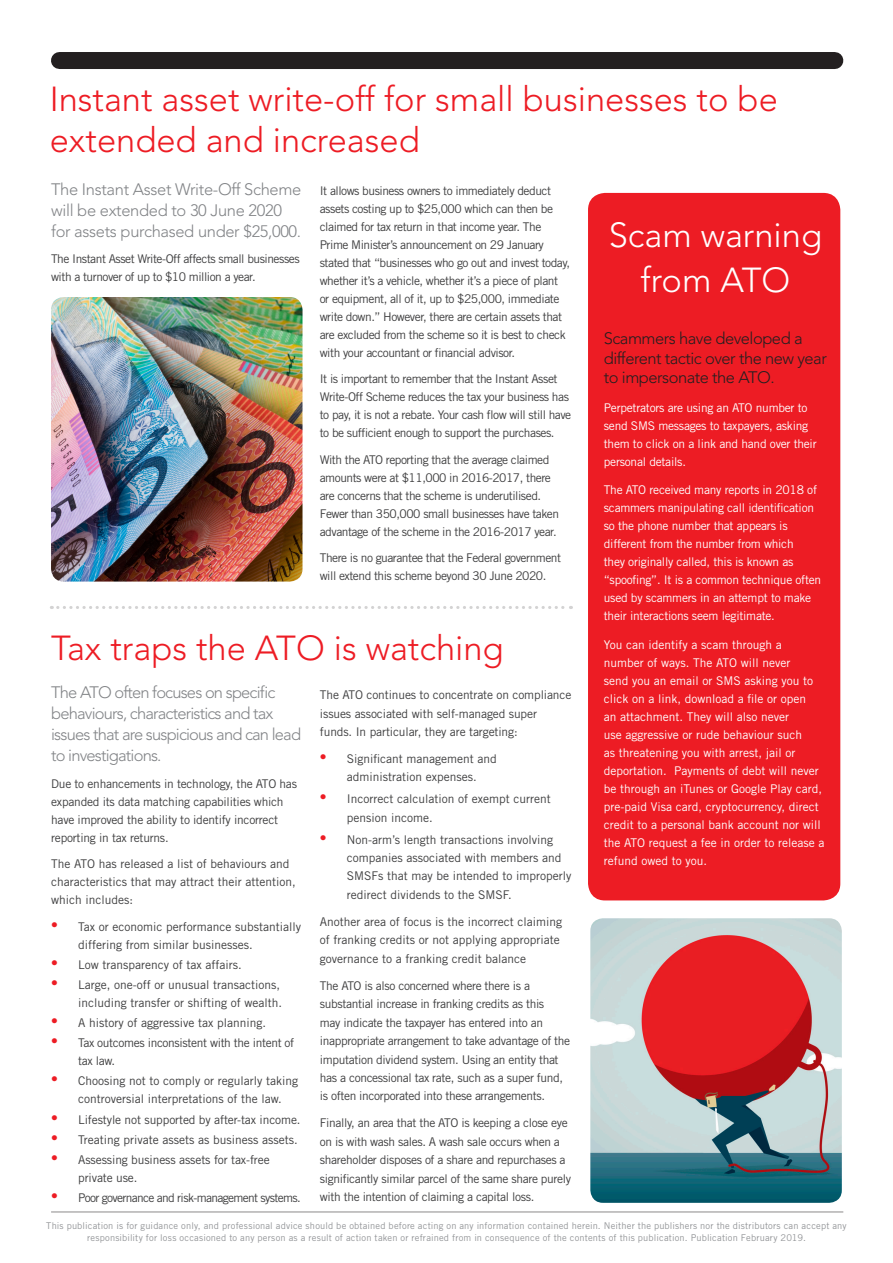
<style>
.page{position:relative;width:893px;height:1263px;background:#fff}
.page>*{position:absolute;margin:0;border:0;box-sizing:border-box;transform-origin:0 0}
.Body_Text{font:300 34.5px/41.4px "Avenir LT Std";color:#ed1c24}
.t1{font:300 34.5px/45px "Avenir LT Std";color:#fff;text-align:center}
.t2{font:300 16.5px/21px "Avenir LT Std";letter-spacing:-.05em;color:#828487}
.t3{font:300 16.5px/21px "Avenir LT Std";letter-spacing:-.02em;color:#828487}
.t4{font:300 16.5px/19.5px "Avenir LT Std";letter-spacing:-.03em;color:#231f20}
.Body_Text-2{font:12px/18px "Trade Gothic LT Std";letter-spacing:-.03em;color:#3e3e3f}
.Body_Text-3{font:12px/18.5px "Trade Gothic LT Std";color:#3e3e3f}
.Body_Text-4{font:12px/18px "Trade Gothic LT Std";color:#fff}
.Body_Text-5{font:12px/18px "Trade Gothic LT Std";letter-spacing:-.02em;color:#fff}
.Body_Text-6{font:12px/18.5px "Trade Gothic LT Std";letter-spacing:-.01em;color:#3e3e3f}
.Body_Text-7{font:12px "Trade Gothic LT Std";letter-spacing:-.055em;color:#3e3e3f}
.t5{font:9.3px/12px "Trade Gothic LT Std";letter-spacing:.02em;color:#939598;text-align:center}
.s1{font-family:"Myriad Pro";font-size:24px;color:#ed1c24}
</style>
<div class="page">
<div style="left:588px;top:193px;width:252px;height:707px;background:#ed1c24;border-radius:17px"></div>
<hr style="left:51px;top:1211px;width:792px;height:1px;background:#231f20">
<img style="left:51px;top:297px;width:251px;height:285px">
<img style="left:590px;top:918px;width:252px;height:285px">
<svg style="left:58px;top:606px;width:513px;height:3px"></svg>
<div style="left:59px;top:52px;width:776px;height:17px;background:#231f20"></div>
<p class="Body_Text" style="left:50px;top:79px;width:730px">Instant asset write-off for small businesses to be extended and increased</p>
<p class="t3" style="left:51px;top:179px;width:252px">The Instant Asset Write-Off Scheme will be extended to 30 June 2020 for assets purchased under $25,000.</p>
<p class="Body_Text-2" style="left:51px;top:250px;width:250px">The Instant Asset Write-Off affects small businesses with a turnover of up to $10 million a year.</p>
<p class="Body_Text-2" style="left:320px;top:181px;width:252px">It allows business owners to immediately deduct assets costing up to $25,000 which can then be claimed for tax return in that income year. The Prime Minister’s announcement on 29 January stated that “businesses who go out and invest today, whether it’s a vehicle, whether it’s a piece of plant or equipment, all of it, up to $25,000, immediate write down.” However, there are certain assets that are excluded from the scheme so it is best to check with your accountant or financial advisor.</p>
<p class="Body_Text-2" style="left:320px;top:370px;width:253px">It is important to remember that the Instant Asset Write-Off Scheme reduces the tax your business has to pay, it is not a rebate. Your cash flow will still have to be sufficient enough to support the purchases.</p>
<p class="Body_Text-2" style="left:320px;top:450px;width:241px">With the ATO reporting that the average claimed amounts were at $11,000 in 2016-2017, there are concerns that the scheme is underutilised.<br>Fewer than 350,000 small businesses have taken advantage of the scheme in the 2016-2017 year.</p>
<p class="Body_Text-2" style="left:320px;top:549px;width:243px">There is no guarantee that the Federal government will extend this scheme beyond 30 June 2020.</p>
<p class="Body_Text" style="left:51px;top:627px;width:454px">Tax traps the ATO is watching</p>
<p class="t2" style="left:51px;top:682px;width:251px">The ATO often focuses on specific behaviours, characteristics and tax issues that are suspicious and can lead to investigations.</p>
<p class="Body_Text-2" style="left:51px;top:774px;width:247px">Due to enhancements in technology, the ATO has expanded its data matching capabilities which have improved the ability to identify incorrect reporting in tax returns.</p>
<p class="Body_Text-3" style="left:51px;top:855px;width:246px;line-height:18px">The ATO has released a list of behaviours and characteristics that may attract their attention, which includes:</p>
<p class="Body_Text-3" style="left:78px;top:917px;width:224px;line-height:18px;text-indent:-27px"><span class="s1">•</span> Tax or economic performance substantially differing from similar businesses.</p>
<p class="Body_Text-3" style="left:51px;top:955px;width:192px"><span class="s1">•</span> Low transparency of tax affairs.</p>
<p class="Body_Text-3" style="left:51px;top:976px;width:232px;line-height:18px;text-align:right"><span class="s1">•</span> Large, one-off or unusual transactions, including transfer or shifting of wealth.</p>
<p class="Body_Text-3" style="left:51px;top:1013px;width:216px"><span class="s1">•</span> A history of aggressive tax planning.</p>
<p class="Body_Text-2" style="left:78px;top:1034px;width:218px;text-indent:-27px"><span class="s1">•</span> Tax outcomes inconsistent with the intent of tax law.</p>
<p class="Body_Text-3" style="left:78px;top:1072px;width:221px;line-height:18px;text-indent:-27px"><span class="s1">•</span> Choosing not to comply or regularly taking controversial interpretations of the law.</p>
<p class="Body_Text-6" style="left:51px;top:1110px;width:251px"><span class="s1">•</span> Lifestyle not supported by after-tax income.</p>
<p class="Body_Text-3" style="left:51px;top:1130px;width:248px"><span class="s1">•</span> Treating private assets as business assets.</p>
<p class="Body_Text-6" style="left:78px;top:1150px;width:193px;line-height:18px;text-indent:-27px"><span class="s1">•</span> Assessing business assets for tax-free private use.</p>
<p class="Body_Text-7" style="left:51px;top:1190px;width:251px"><span class="s1">•</span> Poor governance and risk-management systems.</p>
<p class="Body_Text-6" style="left:320px;top:685px;width:253px">The ATO continues to concentrate on compliance issues associated with self-managed super funds. In particular, they are targeting:</p>
<p class="Body_Text-3" style="left:320px;top:749px;width:179px;text-align:center"><span class="s1">•</span> Significant management and administration expenses.</p>
<p class="Body_Text-3" style="left:347px;top:790px;width:205px;text-indent:-27px"><span class="s1">•</span> Incorrect calculation of exempt current pension income.</p>
<p class="Body_Text-3" style="left:347px;top:830px;width:226px;text-indent:-27px"><span class="s1">•</span> Non-arm’s length transactions involving companies associated with members and SMSFs that may be intended to improperly redirect dividends to the SMSF.</p>
<p class="Body_Text-3" style="left:320px;top:912px;width:244px">Another area of focus is the incorrect claiming of franking credits or not applying appropriate governance to a franking credit balance</p>
<p class="Body_Text-2" style="left:320px;top:976px;width:252px;line-height:18.5px">The ATO is also concerned where there is a substantial increase in franking credits as this<br>may indicate the taxpayer has entered into an inappropriate arrangement to take advantage of the imputation dividend system. Using an entity that has a concessional tax rate, such as a super fund, is often incorporated into these arrangements.</p>
<p class="Body_Text-2" style="left:320px;top:1114px;width:253px;line-height:18.5px">Finally, an area that the ATO is keeping a close eye on is with wash sales. A wash sale occurs when a shareholder disposes of a share and repurchases a significantly similar parcel of the same share purely with the intention of claiming a capital loss.</p>
<p class="t1" style="left:609px;top:212px;width:215px">Scam warning from ATO</p>
<p class="t4" style="left:604px;top:329px;width:225px">Scammers have developed a different tactic over the new year to impersonate the ATO.</p>
<p class="Body_Text-5" style="left:604px;top:398px;width:214px">Perpetrators are using an ATO number to send SMS messages to taxpayers, asking them to click on a link and hand over their personal details.</p>
<p class="Body_Text-5" style="left:604px;top:481px;width:219px">The ATO received many reports in 2018 of scammers manipulating call identification so the phone number that appears is different from the number from which<br>they originally called, this is known as “spoofing”. It is a common technique often used by scammers in an attempt to make their interactions seem legitimate.</p>
<p class="Body_Text-4" style="left:604px;top:636px;width:222px">You can identify a scam through a number of ways. The ATO will never<br>send you an email or SMS asking you to click on a link, download a file or open<br>an attachment. They will also never<br>use aggressive or rude behaviour such<br>as threatening you with arrest, jail or deportation. Payments of debt will never be through an iTunes or Google Play card, pre-paid Visa card, cryptocurrency, direct credit to a personal bank account nor will the ATO request a fee in order to release a refund owed to you.</p>
<p class="t5" style="left:46px;top:1219px;width:802px">This publication is for guidance only, and professional advice should be obtained before acting on any information contained herein. Neither the publishers nor the distributors can accept any responsibility for loss occasioned to any person as a result of action taken or refrained from in consequence of the contents of this publication. Publication February 2019.</p>
</div>
